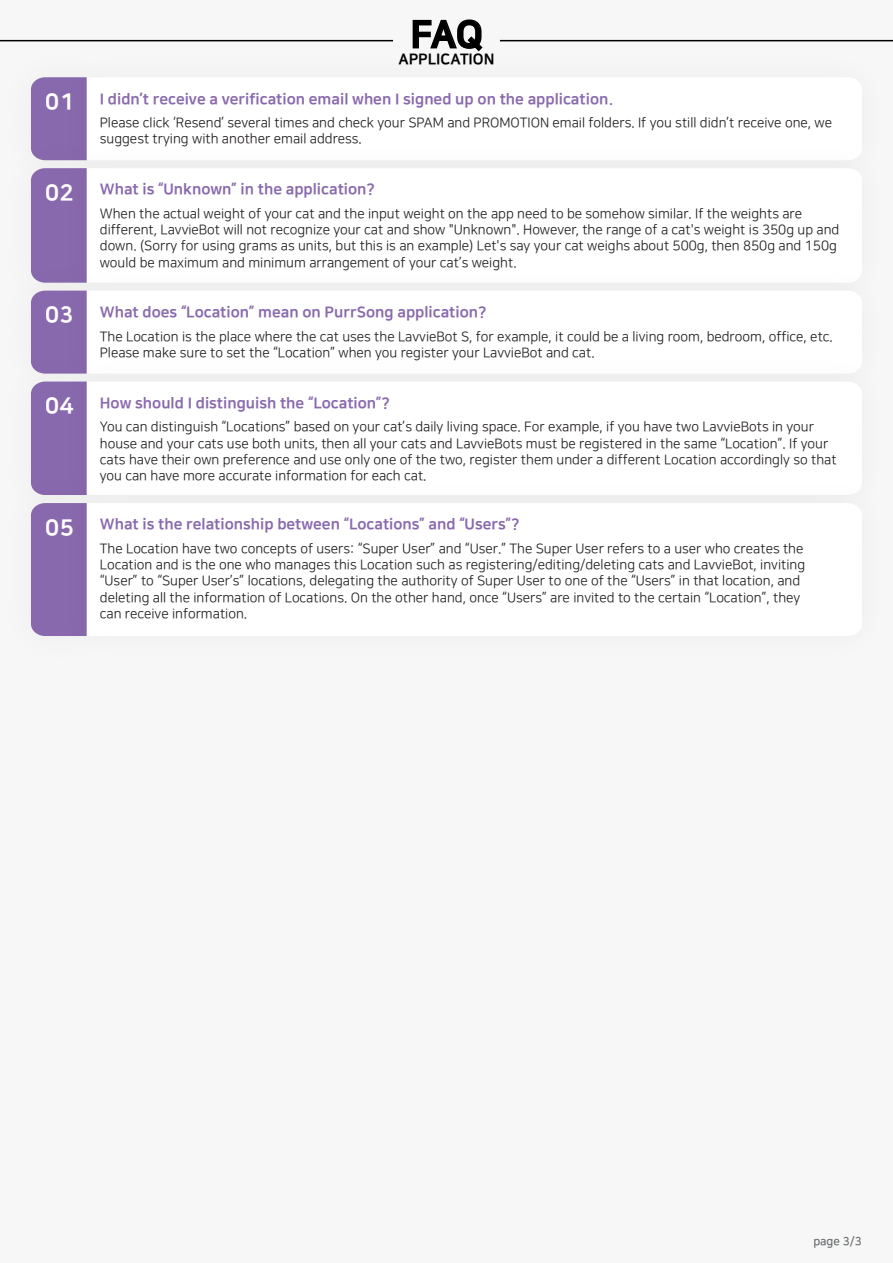
<style>
.page{position:relative;width:893px;height:1263px;background:#fff}
.page>*{position:absolute;margin:0;border:0;box-sizing:border-box;transform-origin:0 0}
.t1{font:37.5px "Nanum Square EB";color:#000001}
.t2{font:15px "Nanum Square EB";color:#8969ad}
.t3{font:15px "Nanum Square EB";color:#000001}
.t4{font:13.5px/16.2px "Nanum Square R";color:#231f20}
.t5{font:11.55px "Nanum Square B";color:#686c6d}
.s1{font-size:22.5px;color:#fff}
</style>
<div class="page">
<svg style="left:412px;top:19px;width:70px;height:18px"></svg>
<img style="left:0;top:39px;width:46px;height:78px">
<svg style="left:31px;top:77px;width:15px;height:40px"></svg>
<img style="left:46px;top:37px;width:847px;height:91px">
<svg style="left:87px;top:77px;width:775px;height:51px"></svg>
<img style="left:19px;top:117px;width:119px;height:122px">
<svg style="left:31px;top:168px;width:15px;height:71px"></svg>
<img style="left:46px;top:128px;width:826px;height:122px">
<svg style="left:87px;top:168px;width:775px;height:82px"></svg>
<img style="left:19px;top:239px;width:119px;height:91px">
<svg style="left:31px;top:291px;width:15px;height:39px"></svg>
<img style="left:46px;top:250px;width:826px;height:91px">
<svg style="left:87px;top:291px;width:775px;height:50px"></svg>
<img style="left:19px;top:330px;width:119px;height:122px">
<svg style="left:31px;top:382px;width:15px;height:70px"></svg>
<img style="left:46px;top:341px;width:826px;height:121px">
<svg style="left:87px;top:382px;width:775px;height:80px"></svg>
<img style="left:19px;top:452px;width:119px;height:192px">
<div style="left:31px;top:503px;width:15px;height:133px;background:#8969ad"></div>
<img style="left:46px;top:462px;width:826px;height:185px">
<svg style="left:87px;top:503px;width:775px;height:133px"></svg>
<h1 class="t1" style="left:410px;top:14px;width:74px">FAQ</h1>
<p class="t3" style="left:398px;top:51px;width:98px">APPLICATION</p>
<p class="t2" style="left:46px;top:91px;width:569px"><span class="s1">01</span> I didn’t receive a verification email when I signed up on the application.</p>
<p class="t4" style="left:100px;top:115px;width:734px">Please click ‘Resend’ several times and check your SPAM and PROMOTION email folders. If you still didn’t receive one, we suggest trying with another email address.</p>
<p class="t2" style="left:46px;top:182px;width:331px"><span class="s1">02</span> What is “Unknown” in the application?</p>
<p class="t4" style="left:100px;top:206px;width:741px">When the actual weight of your cat and the input weight on the app need to be somehow similar. If the weights are different, LavvieBot will not recognize your cat and show "Unknown". However, the range of a cat's weight is 350g up and down. (Sorry for using grams as units, but this is an example) Let's say your cat weighs about 500g, then 850g and 150g would be maximum and minimum arrangement of your cat’s weight.</p>
<p class="t2" style="left:46px;top:304px;width:442px"><span class="s1">03</span> What does “Location” mean on PurrSong application?</p>
<p class="t4" style="left:100px;top:328px;width:734px">The Location is the place where the cat uses the LavvieBot S, for example, it could be a living room, bedroom, office, etc.<br>Please make sure to set the “Location” when you register your LavvieBot and cat.</p>
<p class="t2" style="left:46px;top:395px;width:346px"><span class="s1">04</span> How should I distinguish the “Location”?</p>
<p class="t4" style="left:100px;top:419px;width:738px">You can distinguish “Locations” based on your cat’s daily living space. For example, if you have two LavvieBots in your house and your cats use both units, then all your cats and LavvieBots must be registered in the same “Location”. If your cats have their own preference and use only one of the two, register them under a different Location accordingly so that you can have more accurate information for each cat.</p>
<p class="t2" style="left:46px;top:516px;width:475px"><span class="s1">05</span> What is the relationship between “Locations” and “Users”?</p>
<p class="t4" style="left:100px;top:541px;width:707px">The Location have two concepts of users: “Super User” and “User.” The Super User refers to a user who creates the Location and is the one who manages this Location such as registering/editing/deleting cats and LavvieBot, inviting “User” to “Super User’s” locations, delegating the authority of Super User to one of the “Users” in that location, and deleting all the information of Locations. On the other hand, once “Users” are invited to the certain “Location”, they can receive information.</p>
<p class="t5" style="left:813px;top:1235px;width:50px">page 3/3</p>
</div>
